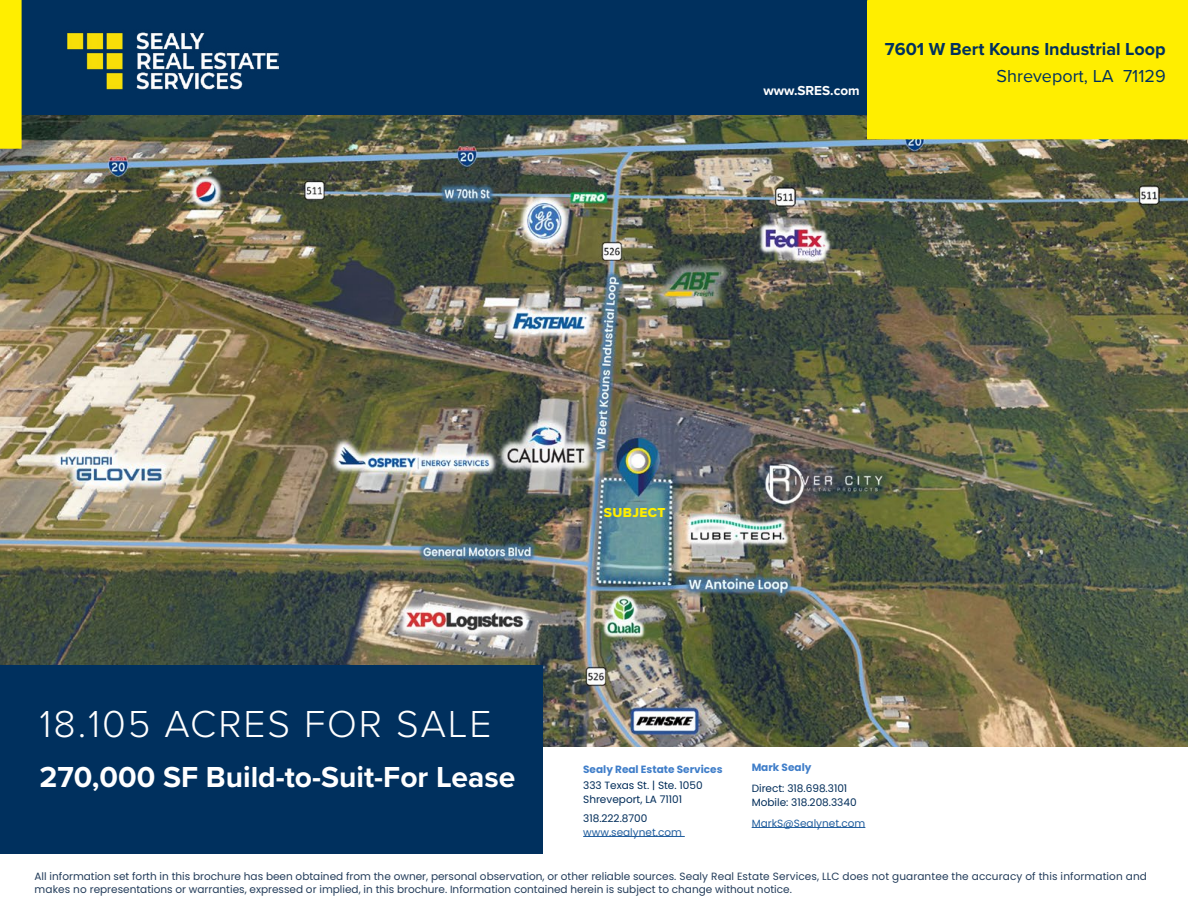
<style>
.page{position:relative;width:1188px;height:918px;background:#fff}
.page>*{position:absolute;margin:0;border:0;box-sizing:border-box;transform-origin:0 0}
.t1{font:300 39px "Proxima Nova";letter-spacing:.05em;color:#fff}
.t2{font:700 30px "Proxima Nova";color:#fff}
.t3{font:700 18px "Proxima Nova";color:#00305e}
.t4{font:18px "Proxima Nova";color:#00305e}
.t5{font:700 13.5px "Proxima Nova";color:#fff}
.t6{font:13.5px "Proxima Nova Extrabld";letter-spacing:.03em;color:#fe0}
.t7{font:10.5px/13.5px "Poppins";color:#223c5a}
.t8{font:10.5px/13.5px "Poppins";color:#002c59}
.t9{font:10.5px "Poppins";color:#215e9e}
.t10{font:700 10.5px "Poppins";color:#407ec9}
</style>
<div class="page">
<img style="left:0;top:115px;width:1188px;height:631px">
<div style="left:0;top:665px;width:542px;height:189px;background:#00305e"></div>
<hr style="left:752px;top:827px;width:113px;height:1px;background:#215e9e">
<hr style="left:583px;top:836px;width:102px;height:1px;background:#215e9e">
<div style="left:16px;top:0;width:1171px;height:115px;background:#00305e"></div>
<div style="left:867px;top:0;width:321px;height:139px;background:#fe0"></div>
<img style="left:67px;top:32px;width:211px;height:58px">
<div style="left:0;top:0;width:22px;height:149px;background:#fe0"></div>
<p class="t5" style="left:763px;top:80px;width:98px">www.SRES.com</p>
<h3 class="t3" style="left:885px;top:36px;width:282px">7601 W Bert Kouns Industrial Loop</h3>
<h3 class="t4" style="left:997px;top:63px;width:171px">Shreveport, LA 71129</h3>
<p class="t6" style="left:604px;top:503px;width:63px">SUBJECT</p>
<h1 class="t1" style="left:40px;top:695px;width:453px">18.105 ACRES FOR SALE</h1>
<h2 class="t2" style="left:40px;top:754px;width:477px">270,000 SF Build-to-Suit-For Lease</h2>
<p class="t10" style="left:752px;top:761px;width:61px">Mark Sealy</p>
<p class="t8" style="left:752px;top:782px;width:106px">Direct: 318.698.3101<br>Mobile: 318.208.3340</p>
<p class="t9" style="left:752px;top:817px;width:115px">MarkS@Sealynet.com</p>
<p class="t10" style="left:583px;top:763px;width:141px">Sealy Real Estate Services</p>
<p class="t8" style="left:583px;top:779px;width:121px">333 Texas St. | Ste. 1050<br>Shreveport, LA 71101</p>
<p class="t8" style="left:583px;top:812px;width:66px">318.222.8700</p>
<p class="t9" style="left:583px;top:826px;width:100px">www.sealynet.com</p>
<p class="t7" style="left:35px;top:869px;width:1114px">All information set forth in this brochure has been obtained from the owner, personal observation, or other reliable sources. Sealy Real Estate Services, LLC does not guarantee the accuracy of this information and makes no representations or warranties, expressed or implied, in this brochure. Information contained herein is subject to change without notice.</p>
</div>
